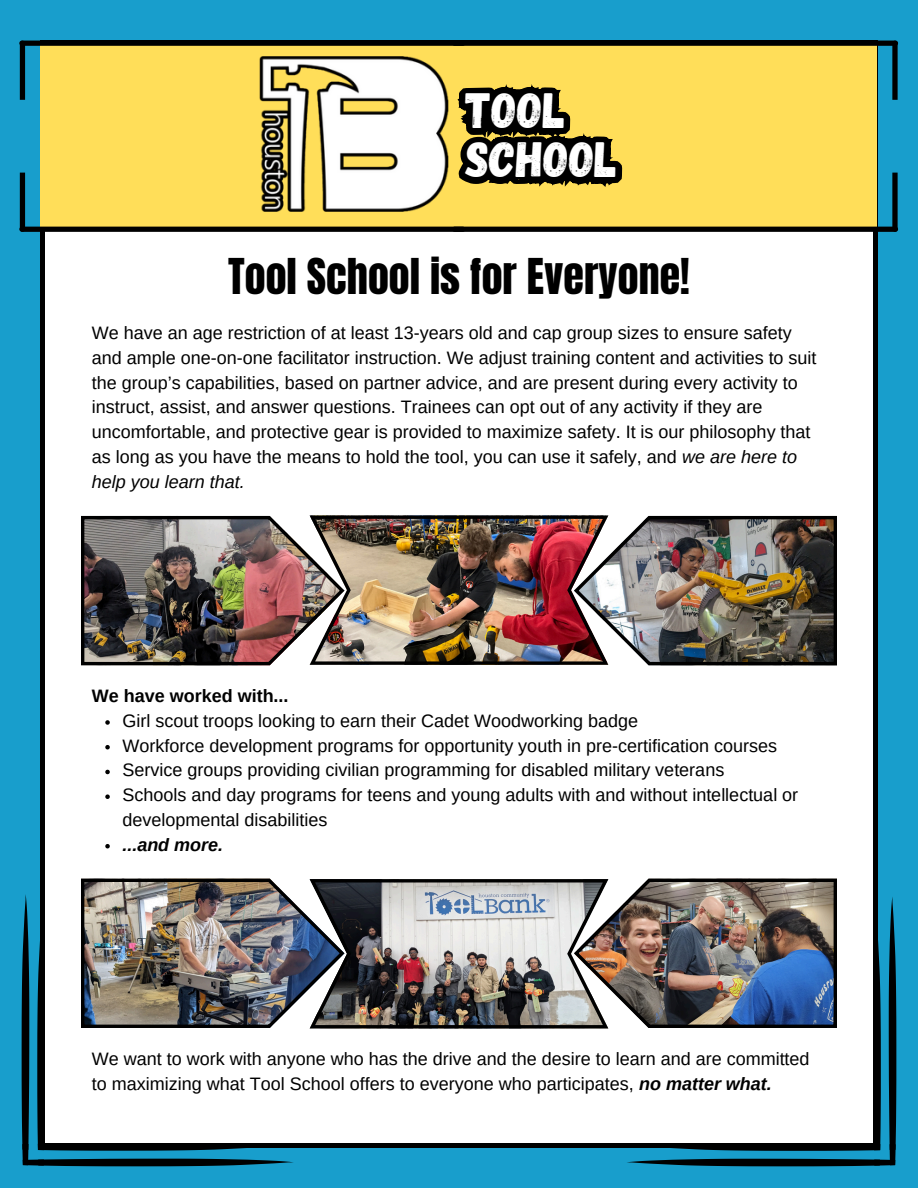
<style>
.page{position:relative;width:918px;height:1188px;background:#189ecc}
.page>*{position:absolute;margin:0;border:0;box-sizing:border-box;transform-origin:0 0}
.t1{font:49.5px/49.1px "Gagalin";color:#fff}
.t2{font:42px "Anton";color:#000}
.t3{font:18px/24.8px "Arimo";color:#000}
.t4{font:700 18px "Arimo";color:#000}
.t5{font:italic 700 18px "Arimo";color:#000}
.s1{font-style:italic}
.s2{font-weight:700;font-style:italic}
</style>
<div class="page">
<div style="left:41px;top:40px;width:837px;height:1108px;background:#fff"></div>
<div style="left:40px;top:44px;width:837px;height:184px;background:#ffde59"></div>
<svg style="left:19px;top:41px;width:879px;height:59px"></svg>
<svg style="left:19px;top:173px;width:879px;height:59px"></svg>
<img style="left:260px;top:57px;width:53px;height:154px">
<img style="left:310px;top:515px;width:131px;height:150px">
<img style="left:81px;top:516px;width:263px;height:149px">
<img style="left:677px;top:516px;width:160px;height:149px">
<img style="left:345px;top:879px;width:229px;height:149px">
<img style="left:22px;top:879px;width:322px;height:287px">
<img style="left:574px;top:879px;width:322px;height:287px">
<img style="left:441px;top:457px;width:236px;height:570px">
<svg style="left:313px;top:40px;width:416px;height:417px"></svg>
<svg style="left:105px;top:720px;width:5px;height:5px"></svg>
<svg style="left:105px;top:745px;width:5px;height:4px"></svg>
<svg style="left:105px;top:770px;width:5px;height:4px"></svg>
<svg style="left:105px;top:794px;width:5px;height:5px"></svg>
<svg style="left:105px;top:844px;width:5px;height:4px"></svg>
<h3 class="t1" style="left:466px;top:84px;width:153px">TOOL<br>SCHOOL</h3>
<p class="t2" style="left:228px;top:246px;width:463px">Tool School is for Everyone!</p>
<p class="t3" style="left:92px;top:320px;width:726px">We have an age restriction of at least 13-years old and cap group sizes to ensure safety and ample one-on-one facilitator instruction. We adjust training content and activities to suit the group’s capabilities, based on partner advice, and are present during every activity to instruct, assist, and answer questions. Trainees can opt out of any activity if they are uncomfortable, and protective gear is provided to maximize safety. It is our philosophy that as long as you have the means to hold the tool, you can use it safely, and <span class="s1">we are here to help you learn that.</span></p>
<p class="t4" style="left:92px;top:686px;width:198px">We have worked with...</p>
<p class="t3" style="left:122px;top:708px;width:517px">Girl scout troops looking to earn their Cadet Woodworking badge</p>
<p class="t3" style="left:122px;top:733px;width:656px">Workforce development programs for opportunity youth in pre-certification courses</p>
<p class="t3" style="left:122px;top:758px;width:603px">Service groups providing civilian programming for disabled military veterans</p>
<p class="t3" style="left:122px;top:783px;width:677px">Schools and day programs for teens and young adults with and without intellectual or developmental disabilities</p>
<p class="t5" style="left:122px;top:834px;width:102px">...and more.</p>
<p class="t3" style="left:92px;top:1047px;width:719px">We want to work with anyone who has the drive and the desire to learn and are committed to maximizing what Tool School offers to everyone who participates, <span class="s2">no matter what.</span></p>
</div>
